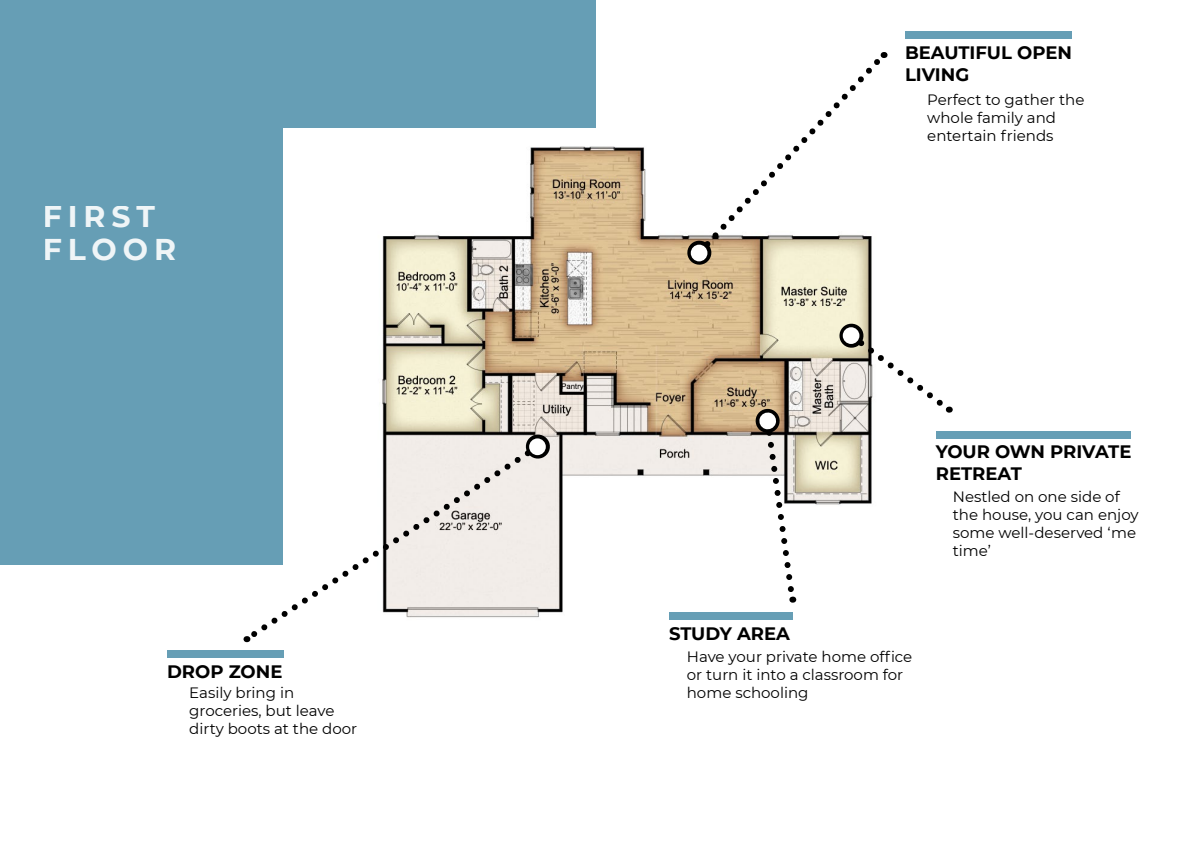
<style>
.page{position:relative;width:1191px;height:842px;background:#fff}
.page>*{position:absolute;margin:0;border:0;box-sizing:border-box;transform-origin:0 0}
.t1{font:700 30px/33px "Montserrat";letter-spacing:.2em;color:#fff}
.t2{font:700 18px/21.6px "Montserrat";color:#000}
.t3{font:15px/18px "Montserrat";color:#000}
</style>
<div class="page">
<div style="left:0;top:0;width:595px;height:618px;background:#669eb5"></div>
<img style="left:283px;top:129px;width:589px;height:491px">
<div style="left:0;top:566px;width:319px;height:276px;background:#fff"></div>
<svg style="left:686px;top:52px;width:202px;height:213px"></svg>
<svg style="left:243px;top:445px;width:293px;height:198px"></svg>
<svg style="left:524px;top:433px;width:27px;height:27px"></svg>
<svg style="left:837px;top:322px;width:115px;height:92px"></svg>
<div style="left:905px;top:32px;width:166px;height:7px;background:#669eb5"></div>
<div style="left:935px;top:431px;width:195px;height:7px;background:#669eb5"></div>
<div style="left:669px;top:612px;width:123px;height:8px;background:#669eb5"></div>
<div style="left:167px;top:651px;width:116px;height:7px;background:#669eb5"></div>
<div style="left:691px;top:245px;width:16px;height:16px;background:#fff;border-radius:50%"></div>
<div style="left:529px;top:438px;width:17px;height:17px;background:#fff;border-radius:50%"></div>
<div style="left:842px;top:327px;width:17px;height:17px;background:#fff;border-radius:50%"></div>
<svg style="left:754px;top:408px;width:44px;height:195px"></svg>
<h1 class="t1" style="left:43px;top:199px;width:135px">FIRST<br>FLOOR</h1>
<p class="t2" style="left:167px;top:660px;width:117px">DROP ZONE</p>
<p class="t3" style="left:189px;top:683px;width:169px">Easily bring in groceries, but leave dirty boots at the door</p>
<p class="t2" style="left:905px;top:41px;width:168px">BEAUTIFUL OPEN<br>LIVING</p>
<p class="t3" style="left:927px;top:90px;width:159px">Perfect to gather the whole family and entertain friends</p>
<p class="t2" style="left:935px;top:440px;width:197px">YOUR OWN PRIVATE<br>RETREAT</p>
<p class="t2" style="left:669px;top:621px;width:122px">STUDY AREA</p>
<p class="t3" style="left:687px;top:647px;width:227px">Have your private home office or turn it into a classroom for home schooling</p>
<p class="t3" style="left:952px;top:487px;width:187px">Nestled on one side of the house, you can enjoy some well-deserved ‘me time’</p>
</div>
